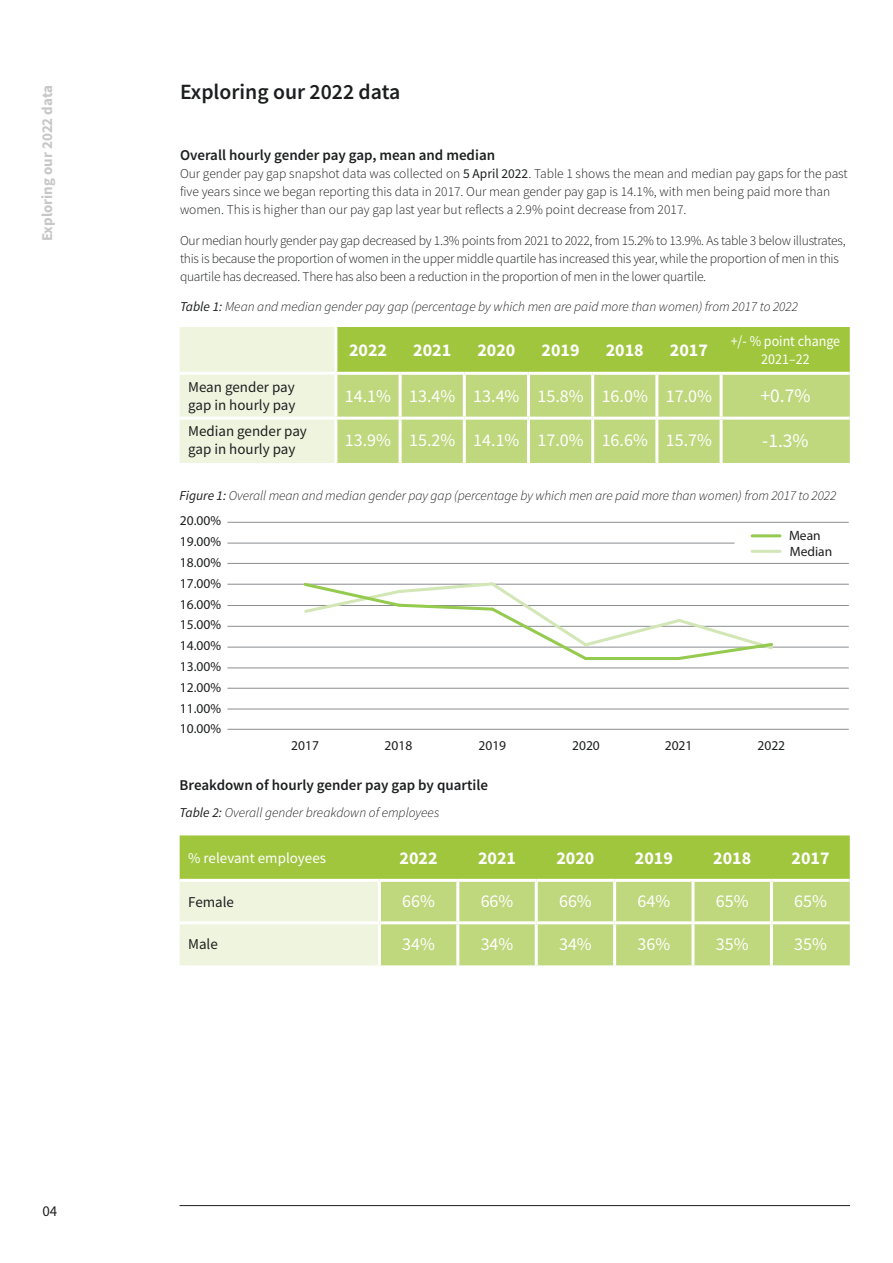
<style>
.page{position:relative;width:893px;height:1263px;background:#fff}
.page>*{position:absolute;margin:0;border:0;box-sizing:border-box;transform-origin:0 0}
.t1{font:600 21.75px "Source Sans Pro";color:#1d1e1f}
.t2{font:19.5px "Source Sans Pro";color:#fff}
.t3{font:18px "Source Sans Pro";color:#fff}
.t4{font:700 18px "Source Sans Pro";color:#fff}
.t5{font:600 15px "Source Sans Pro";color:#1d1e1f}
.t6{font:15px/18px "Source Sans Pro";color:#1d1e1f}
.t7{font:15px/18px "Source Sans Pro";color:#fff;text-align:center;scale:.93 1}
.t8{font:700 15px "Source Sans Pro";color:#c7c7c7}
.t9{font:15px "Source Sans Pro";color:#fff}
.t10{font:300 13.5px/18px "Source Sans Pro";letter-spacing:-.02em;color:#1d1e1f}
.t11{font:300 13.5px/18px "Source Sans Pro";color:#1d1e1f}
.t12{font:italic 300 13.5px "Source Sans Pro";letter-spacing:-.005em;color:#1d1e1f}
.t13{font:13.5px/15.5px "Myriad Pro";color:#1d1e1f}
.s1{font-weight:400}
</style>
<div class="page">
<hr style="left:227px;top:522px;width:622px;height:1px;background:#8a8c8f">
<hr style="left:227px;top:563px;width:622px;height:1px;background:#8a8c8f">
<hr style="left:227px;top:605px;width:622px;height:1px;background:#8a8c8f">
<hr style="left:227px;top:647px;width:622px;height:1px;background:#8a8c8f">
<hr style="left:227px;top:688px;width:622px;height:1px;background:#8a8c8f">
<hr style="left:227px;top:543px;width:507px;height:1px;background:#8a8c8f">
<hr style="left:227px;top:584px;width:622px;height:1px;background:#8a8c8f">
<hr style="left:227px;top:626px;width:622px;height:1px;background:#8a8c8f">
<hr style="left:227px;top:667px;width:622px;height:1px;background:#8a8c8f">
<hr style="left:227px;top:709px;width:622px;height:1px;background:#8a8c8f">
<hr style="left:227px;top:729px;width:622px;height:1px;background:#8a8c8f">
<hr style="left:752px;top:534px;width:28px;height:3px;background:#94ca4e">
<hr style="left:752px;top:550px;width:28px;height:3px;background:#d2e6b6">
<svg style="left:301px;top:582px;width:474px;height:78px"></svg>
<svg style="left:180px;top:327px;width:670px;height:136px;background:#c5db89"></svg>
<div style="left:337px;top:375px;width:513px;height:88px;background:#bfd77d"></div>
<hr style="left:336px;top:372px;width:64px;height:3px;background:#fff">
<hr style="left:400px;top:372px;width:64px;height:3px;background:#fff">
<hr style="left:464px;top:372px;width:64px;height:3px;background:#fff">
<hr style="left:528px;top:372px;width:65px;height:3px;background:#fff">
<hr style="left:593px;top:372px;width:64px;height:3px;background:#fff">
<hr style="left:591px;top:375px;width:3px;height:42px;background:#fff">
<hr style="left:657px;top:372px;width:64px;height:3px;background:#fff">
<hr style="left:655px;top:375px;width:3px;height:42px;background:#fff">
<hr style="left:721px;top:372px;width:129px;height:3px;background:#fff">
<hr style="left:720px;top:375px;width:3px;height:42px;background:#fff">
<hr style="left:721px;top:417px;width:129px;height:3px;background:#fff">
<hr style="left:657px;top:417px;width:64px;height:3px;background:#fff">
<hr style="left:720px;top:420px;width:3px;height:43px;background:#fff">
<hr style="left:593px;top:417px;width:64px;height:3px;background:#fff">
<hr style="left:655px;top:420px;width:3px;height:43px;background:#fff">
<hr style="left:336px;top:417px;width:64px;height:3px;background:#fff">
<hr style="left:400px;top:417px;width:64px;height:3px;background:#fff">
<hr style="left:464px;top:417px;width:64px;height:3px;background:#fff">
<hr style="left:528px;top:417px;width:65px;height:3px;background:#fff">
<hr style="left:591px;top:420px;width:3px;height:43px;background:#fff">
<hr style="left:334px;top:375px;width:3px;height:42px;background:#fff">
<hr style="left:399px;top:375px;width:3px;height:42px;background:#fff">
<hr style="left:463px;top:375px;width:3px;height:42px;background:#fff">
<hr style="left:527px;top:375px;width:3px;height:42px;background:#fff">
<hr style="left:334px;top:327px;width:3px;height:45px;background:#fff">
<hr style="left:180px;top:372px;width:156px;height:3px;background:#fff">
<hr style="left:180px;top:417px;width:156px;height:3px;background:#fff">
<hr style="left:334px;top:420px;width:3px;height:43px;background:#fff">
<hr style="left:399px;top:420px;width:3px;height:43px;background:#fff">
<hr style="left:463px;top:420px;width:3px;height:43px;background:#fff">
<hr style="left:527px;top:420px;width:3px;height:43px;background:#fff">
<svg style="left:180px;top:835px;width:670px;height:130px;background:#bdd67a"></svg>
<hr style="left:180px;top:921px;width:199px;height:3px;background:#fff">
<hr style="left:180px;top:879px;width:199px;height:3px;background:#fff">
<hr style="left:693px;top:879px;width:78px;height:3px;background:#fff">
<hr style="left:771px;top:879px;width:79px;height:3px;background:#fff">
<hr style="left:770px;top:882px;width:3px;height:39px;background:#fff">
<hr style="left:379px;top:921px;width:79px;height:3px;background:#fff">
<hr style="left:458px;top:921px;width:78px;height:3px;background:#fff">
<hr style="left:536px;top:921px;width:79px;height:3px;background:#fff">
<hr style="left:615px;top:921px;width:78px;height:3px;background:#fff">
<hr style="left:693px;top:921px;width:78px;height:3px;background:#fff">
<hr style="left:771px;top:921px;width:79px;height:3px;background:#fff">
<hr style="left:770px;top:924px;width:3px;height:41px;background:#fff">
<hr style="left:379px;top:879px;width:79px;height:3px;background:#fff">
<hr style="left:378px;top:882px;width:3px;height:39px;background:#fff">
<hr style="left:458px;top:879px;width:78px;height:3px;background:#fff">
<hr style="left:456px;top:882px;width:3px;height:39px;background:#fff">
<hr style="left:536px;top:879px;width:79px;height:3px;background:#fff">
<hr style="left:535px;top:882px;width:3px;height:39px;background:#fff">
<hr style="left:615px;top:879px;width:78px;height:3px;background:#fff">
<hr style="left:613px;top:882px;width:3px;height:39px;background:#fff">
<hr style="left:691px;top:882px;width:3px;height:39px;background:#fff">
<hr style="left:378px;top:924px;width:3px;height:41px;background:#fff">
<hr style="left:456px;top:924px;width:3px;height:41px;background:#fff">
<hr style="left:535px;top:924px;width:3px;height:41px;background:#fff">
<hr style="left:613px;top:924px;width:3px;height:41px;background:#fff">
<hr style="left:691px;top:924px;width:3px;height:41px;background:#fff">
<hr style="left:180px;top:1205px;width:670px;height:1px;background:#1d1e1f">
<p class="t8" style="left:37px;top:241px;width:158px;rotate:-90deg">Exploring our 2022 data</p>
<p class="t6" style="left:43px;top:1202px;width:16px">04</p>
<h1 class="t1" style="left:180px;top:78px;width:222px">Exploring our 2022 data</h1>
<p class="t5" style="left:180px;top:145px;width:317px">Overall hourly gender pay gap, mean and median</p>
<p class="t11" style="left:180px;top:164px;width:669px">Our gender pay gap snapshot data was collected on <span class="s1">5 April 2022</span>. Table 1 shows the mean and median pay gaps for the past five years since we began reporting this data in 2017. Our mean gender pay gap is 14.1%, with men being paid more than women. This is higher than our pay gap last year but reflects a 2.9% point decrease from 2017.</p>
<p class="t10" style="left:180px;top:231px;width:667px">Our median hourly gender pay gap decreased by 1.3% points from 2021 to 2022, from 15.2% to 13.9%. As table 3 below illustrates, this is because the proportion of women in the upper middle quartile has increased this year, while the proportion of men in this quartile has decreased. There has also been a reduction in the proportion of men in the lower quartile.</p>
<p class="t12" style="left:180px;top:299px;width:619px"><span class="s1">Table 1:</span> Mean and median gender pay gap (percentage by which men are paid more than women) from 2017 to 2022</p>
<h3 class="t4" style="left:349px;top:338px;width:40px">2022</h3>
<h3 class="t4" style="left:413px;top:338px;width:40px">2021</h3>
<h3 class="t4" style="left:477px;top:338px;width:40px">2020</h3>
<h3 class="t4" style="left:542px;top:338px;width:40px">2019</h3>
<h3 class="t4" style="left:606px;top:338px;width:40px">2018</h3>
<h3 class="t4" style="left:670px;top:338px;width:40px">2017</h3>
<p class="t7" style="left:731px;top:332px;width:119px">+/- % point change<br>2021–22</p>
<p class="t6" style="left:188px;top:378px;width:109px">Mean gender pay gap in hourly pay</p>
<h3 class="t3" style="left:345px;top:384px;width:369px">14.1% 13.4% 13.4% 15.8% 16.0% 17.0%</h3>
<h2 class="t2" style="left:760px;top:383px;width:51px">+0.7%</h2>
<p class="t6" style="left:188px;top:422px;width:120px">Median gender pay gap in hourly pay</p>
<h3 class="t3" style="left:345px;top:429px;width:369px">13.9% 15.2% 14.1% 17.0% 16.6% 15.7%</h3>
<h2 class="t2" style="left:762px;top:428px;width:48px">-1.3%</h2>
<p class="t12" style="left:180px;top:487px;width:658px"><span class="s1">Figure 1:</span> Overall mean and median gender pay gap (percentage by which men are paid more than women) from 2017 to 2022</p>
<p class="t13" style="left:180px;top:513px;width:43px">20.00%</p>
<p class="t13" style="left:180px;top:554px;width:43px">18.00%</p>
<p class="t13" style="left:180px;top:596px;width:43px">16.00%</p>
<p class="t13" style="left:180px;top:638px;width:43px">14.00%</p>
<p class="t13" style="left:180px;top:679px;width:43px">12.00%</p>
<p class="t13" style="left:180px;top:534px;width:43px">19.00%</p>
<p class="t13" style="left:180px;top:575px;width:43px">17.00%</p>
<p class="t13" style="left:180px;top:617px;width:43px">15.00%</p>
<p class="t13" style="left:180px;top:658px;width:43px">13.00%</p>
<p class="t13" style="left:180px;top:700px;width:43px">11.00%</p>
<p class="t13" style="left:180px;top:721px;width:43px">10.00%</p>
<p class="t13" style="left:789px;top:528px;width:45px">Mean<br>Median</p>
<p class="t13" style="left:291px;top:737px;width:29px">2017</p>
<p class="t13" style="left:385px;top:737px;width:29px">2018</p>
<p class="t13" style="left:572px;top:737px;width:29px">2020</p>
<p class="t13" style="left:665px;top:737px;width:29px">2021</p>
<p class="t13" style="left:478px;top:737px;width:29px">2019</p>
<p class="t13" style="left:757px;top:737px;width:29px">2022</p>
<p class="t5" style="left:180px;top:775px;width:310px">Breakdown of hourly gender pay gap by quartile</p>
<p class="t12" style="left:180px;top:805px;width:261px"><span class="s1">Table 2:</span> Overall gender breakdown of employees</p>
<p class="t9" style="left:188px;top:848px;width:139px">% relevant employees</p>
<h3 class="t4" style="left:400px;top:845px;width:40px">2022</h3>
<h3 class="t4" style="left:478px;top:845px;width:40px">2021</h3>
<h3 class="t4" style="left:556px;top:845px;width:40px">2020</h3>
<h3 class="t4" style="left:635px;top:845px;width:40px">2019</h3>
<h3 class="t4" style="left:713px;top:845px;width:40px">2018</h3>
<h3 class="t4" style="left:792px;top:845px;width:40px">2017</h3>
<p class="t6" style="left:188px;top:892px;width:47px">Female</p>
<h3 class="t3" style="left:402px;top:890px;width:34px">66%</h3>
<h3 class="t3" style="left:481px;top:890px;width:34px">66%</h3>
<h3 class="t3" style="left:559px;top:890px;width:34px">66%</h3>
<h3 class="t3" style="left:637px;top:890px;width:34px">64%</h3>
<h3 class="t3" style="left:716px;top:890px;width:34px">65%</h3>
<h3 class="t3" style="left:794px;top:890px;width:34px">65%</h3>
<p class="t6" style="left:188px;top:935px;width:31px">Male</p>
<h3 class="t3" style="left:402px;top:932px;width:34px">34%</h3>
<h3 class="t3" style="left:481px;top:932px;width:34px">34%</h3>
<h3 class="t3" style="left:559px;top:932px;width:34px">34%</h3>
<h3 class="t3" style="left:637px;top:932px;width:34px">36%</h3>
<h3 class="t3" style="left:716px;top:932px;width:34px">35%</h3>
<h3 class="t3" style="left:794px;top:932px;width:34px">35%</h3>
</div>
